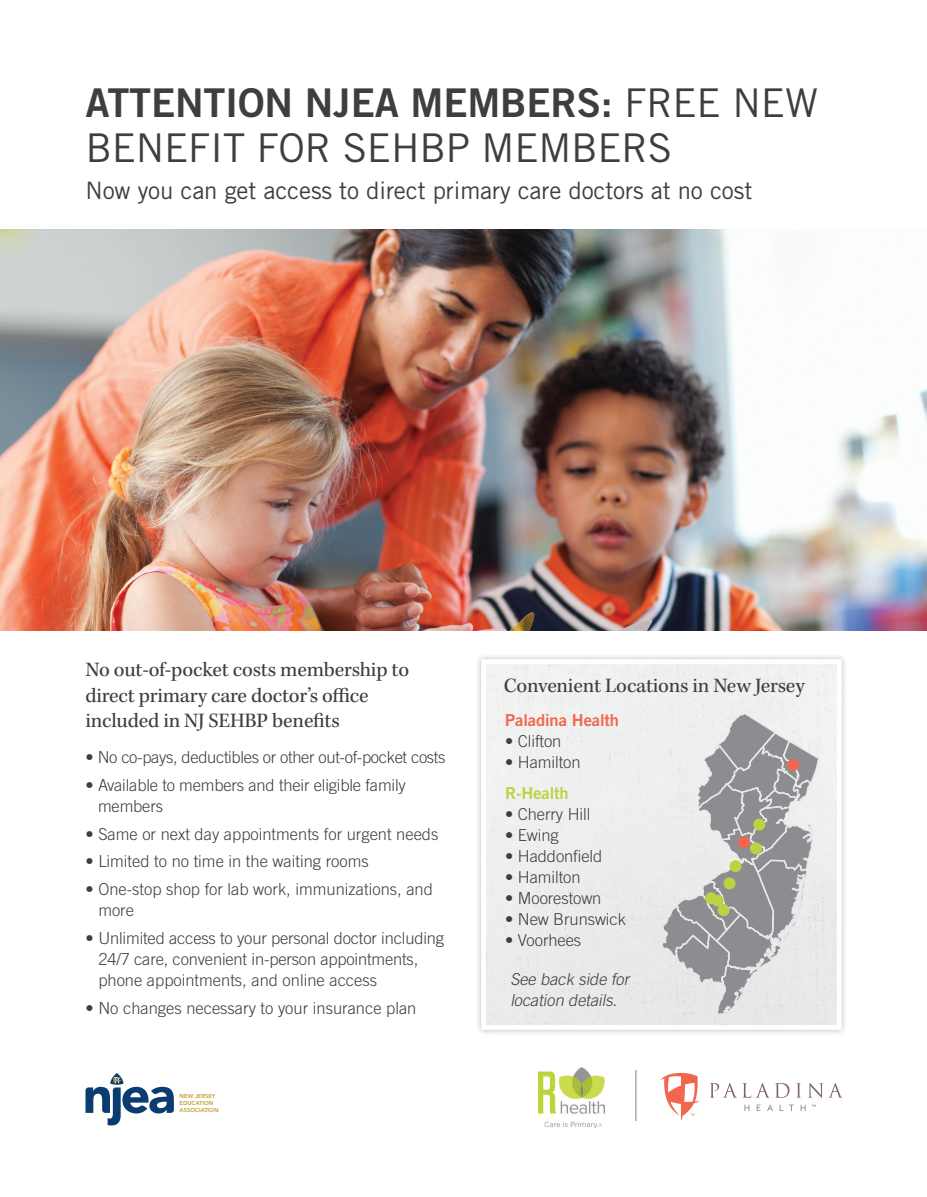
<style>
.page{position:relative;width:927px;height:1197px;background:#fff}
.page>*{position:absolute;margin:0;border:0;box-sizing:border-box;transform-origin:0 0}
.t1{font:39.6px "Trade Gothic LT Std Bd 2";letter-spacing:-.005em;color:#3e3e3f}
.t2{font:39.6px "Trade Gothic LT Std";letter-spacing:-.005em;color:#3e3e3f}
.t3{font:24px "Trade Gothic LT Std";letter-spacing:-.005em;color:#3e3e3f}
.t4{font:21px/25.5px "Kepler Std";letter-spacing:-.01em;color:#3e3e3f}
.t5{font:300 16.5px/21px "Trade Gothic LT Std";letter-spacing:-.005em;color:#3e3e3f}
.t6{font:italic 300 16.5px/21px "Trade Gothic LT Std";color:#3e3e3f}
.t7{font:16.5px "Trade Gothic LT Std Bd 2";letter-spacing:-.005em;color:#f2664f}
.t8{font:16.5px "Trade Gothic LT Std Bd 2";letter-spacing:-.005em;color:#bcd245}
.t9{font:800 5.7px/6.8px "Avenir LT Std";letter-spacing:.01em;color:#c19c2b}
.s1{font-family:"Trade Gothic LT Std"}
</style>
<div class="page">
<div style="left:475px;top:653px;width:373px;height:383px;background:#231f20;opacity:.32"></div>
<div style="left:487px;top:659px;width:355px;height:371px;background:#edeeee"></div>
<div style="left:481px;top:659px;width:360px;height:371px;border:5px solid #fff"></div>
<img style="left:0;top:230px;width:927px;height:401px">
<svg style="left:661px;top:713px;width:158px;height:302px"></svg>
<div style="left:787px;top:759px;width:12px;height:12px;background:#f2664f;border-radius:50%"></div>
<div style="left:738px;top:836px;width:12px;height:12px;background:#f2664f;border-radius:50%"></div>
<div style="left:753px;top:819px;width:12px;height:12px;background:#bcd245;border-radius:50%"></div>
<div style="left:750px;top:842px;width:12px;height:12px;background:#bcd245;border-radius:50%"></div>
<div style="left:730px;top:860px;width:12px;height:12px;background:#bcd245;border-radius:50%"></div>
<div style="left:724px;top:877px;width:12px;height:12px;background:#bcd245;border-radius:50%"></div>
<div style="left:705px;top:892px;width:12px;height:12px;background:#bcd245;border-radius:50%"></div>
<div style="left:712px;top:895px;width:12px;height:12px;background:#bcd245;border-radius:50%"></div>
<div style="left:718px;top:904px;width:12px;height:12px;background:#bcd245;border-radius:50%"></div>
<svg style="left:86px;top:1073px;width:88px;height:52px"></svg>
<hr style="left:635px;top:1070px;width:2px;height:51px;background:#a8a9ad">
<svg style="left:710px;top:1083px;width:133px;height:15px"></svg>
<svg style="left:745px;top:1105px;width:71px;height:6px"></svg>
<svg style="left:661px;top:1073px;width:39px;height:48px"></svg>
<img style="left:539px;top:1068px;width:66px;height:59px">
<h1 class="t1" style="left:86px;top:78px;width:734px">ATTENTION NJEA MEMBERS: <span class="s1">FREE NEW</span></h1>
<h1 class="t2" style="left:86px;top:124px;width:588px">BENEFIT FOR SEHBP MEMBERS</h1>
<h2 class="t3" style="left:86px;top:176px;width:668px">Now you can get access to direct primary care doctors at no cost</h2>
<p class="t4" style="left:86px;top:658px;width:325px">No out-of-pocket costs membership to direct primary care doctor’s office included in NJ SEHBP benefits</p>
<p class="t5" style="left:86px;top:747px;width:362px">• No co-pays, deductibles or other out-of-pocket costs</p>
<p class="t5" style="left:98px;top:774px;width:309px;text-indent:-13px">• Available to members and their eligible family members</p>
<p class="t5" style="left:86px;top:823px;width:354px">• Same or next day appointments for urgent needs</p>
<p class="t5" style="left:86px;top:851px;width:285px">• Limited to no time in the waiting rooms</p>
<p class="t5" style="left:98px;top:879px;width:336px;text-indent:-13px">• One-stop shop for lab work, immunizations, and more</p>
<p class="t5" style="left:98px;top:927px;width:347px;text-indent:-13px">• Unlimited access to your personal doctor including<br>24/7 care, convenient in-person appointments, phone appointments, and online access</p>
<p class="t5" style="left:86px;top:997px;width:332px">• No changes necessary to your insurance plan</p>
<p class="t9" style="left:180px;top:1093px;width:40px">NEW JERSEY<br>EDUCATION<br>ASSOCIATION</p>
<p class="t4" style="left:504px;top:674px;width:303px">Convenient Locations in New Jersey</p>
<p class="t7" style="left:505px;top:710px;width:115px">Paladina Health</p>
<p class="t5" style="left:505px;top:730px;width:58px">• Clifton</p>
<p class="t5" style="left:505px;top:751px;width:77px">• Hamilton</p>
<p class="t8" style="left:505px;top:783px;width:65px">R-Health</p>
<p class="t5" style="left:505px;top:804px;width:87px">• Cherry Hill</p>
<p class="t5" style="left:505px;top:825px;width:55px">• Ewing</p>
<p class="t5" style="left:505px;top:846px;width:99px">• Haddonfield</p>
<p class="t5" style="left:505px;top:867px;width:77px">• Hamilton</p>
<p class="t5" style="left:505px;top:888px;width:98px">• Moorestown</p>
<p class="t5" style="left:505px;top:909px;width:122px">• New Brunswick</p>
<p class="t5" style="left:505px;top:930px;width:77px">• Voorhees</p>
<p class="t6" style="left:510px;top:969px;width:124px">See back side for location details.</p>
</div>
